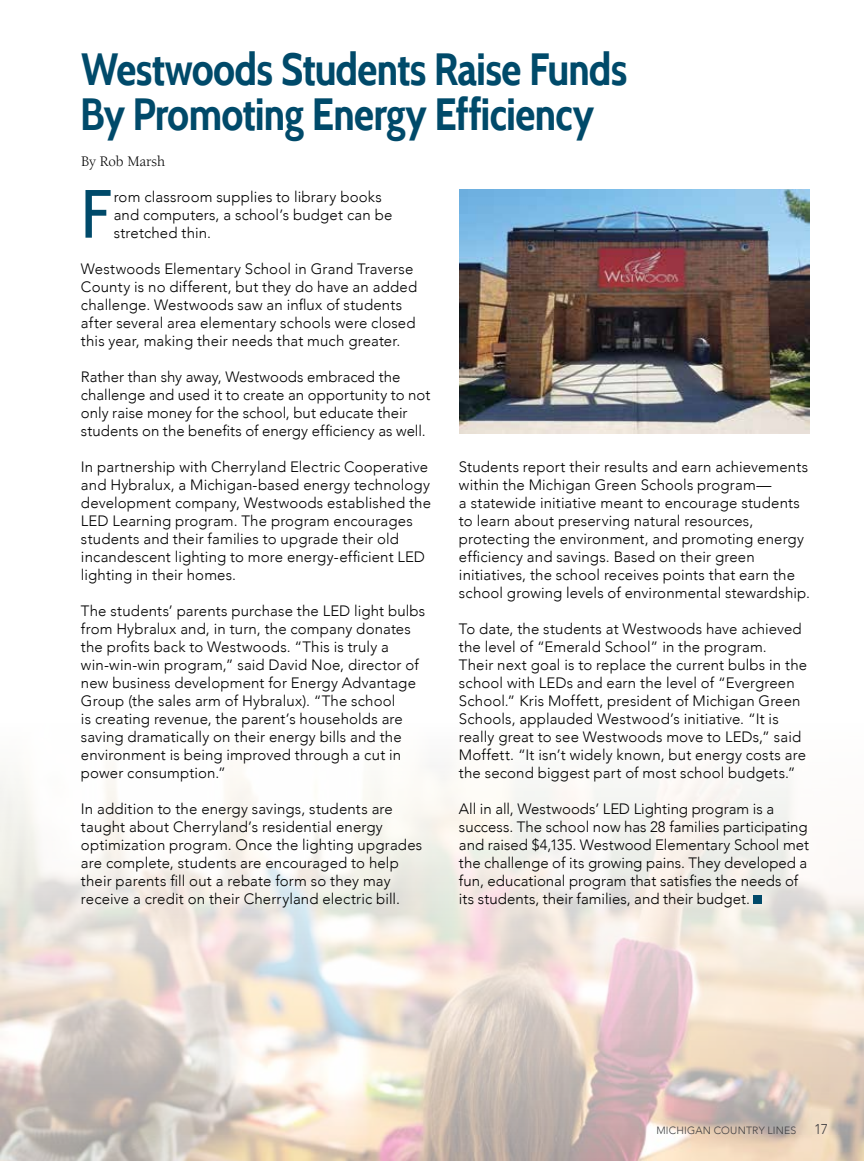
<style>
.page{position:relative;width:864px;height:1161px;background:#fff}
.page>*{position:absolute;margin:0;border:0;box-sizing:border-box;transform-origin:0 0}
.t1{font:68.1px "Cabin Condensed";color:#004a6a}
.t2{font:700 45px/45px "Cabin Condensed";letter-spacing:-.015em;color:#004a6a}
.t3{font:300 15px/18px "Avenir";letter-spacing:.01em;color:#000}
.t4{font:15px "Berkeley";color:#000}
.t5{font:300 14.25px "Avenir";color:#414042}
.t6{font:300 10.5px "Avenir";letter-spacing:.02em;color:#414042}
</style>
<div class="page">
<img style="left:0;top:765px;width:864px;height:396px">
<div style="left:754px;top:895px;width:8px;height:9px;background:#004a6a"></div>
<img style="left:460px;top:190px;width:350px;height:244px">
<h2 class="t2" style="left:81px;top:47px;width:548px">Westwoods Students Raise Funds<br>By Promoting Energy Efficiency</h2>
<p class="t4" style="left:81px;top:153px;width:86px">By Rob Marsh</p>
<h1 class="t1" style="left:81px;top:172px;width:32px">F</h1>
<p class="t3" style="left:114px;top:188px;width:280px">rom classroom supplies to library books and computers, a school’s budget can be stretched thin.</p>
<p class="t3" style="left:81px;top:260px;width:338px">Westwoods Elementary School in Grand Traverse County is no different, but they do have an added challenge. Westwoods saw an influx of students after several area elementary schools were closed this year, making their needs that much greater.</p>
<p class="t3" style="left:81px;top:368px;width:351px">Rather than shy away, Westwoods embraced the challenge and used it to create an opportunity to not only raise money for the school, but educate their students on the benefits of energy efficiency as well.</p>
<p class="t3" style="left:81px;top:458px;width:352px">In partnership with Cherryland Electric Cooperative and Hybralux, a Michigan-based energy technology development company, Westwoods established the LED Learning program. The program encourages students and their families to upgrade their old incandescent lighting to more energy-efficient LED lighting in their homes.</p>
<p class="t3" style="left:81px;top:602px;width:346px">The students’ parents purchase the LED light bulbs from Hybralux and, in turn, the company donates the profits back to Westwoods. “This is truly a win-win-win program,” said David Noe, director of new business development for Energy Advantage Group (the sales arm of Hybralux). “The school<br>is creating revenue, the parent’s households are saving dramatically on their energy bills and the environment is being improved through a cut in power consumption.”</p>
<p class="t3" style="left:81px;top:800px;width:343px">In addition to the energy savings, students are taught about Cherryland’s residential energy optimization program. Once the lighting upgrades are complete, students are encouraged to help their parents fill out a rebate form so they may receive a credit on their Cherryland electric bill.</p>
<p class="t3" style="left:459px;top:458px;width:353px">Students report their results and earn achievements within the Michigan Green Schools program—<br>a statewide initiative meant to encourage students to learn about preserving natural resources, protecting the environment, and promoting energy efficiency and savings. Based on their green initiatives, the school receives points that earn the school growing levels of environmental stewardship.</p>
<p class="t3" style="left:459px;top:620px;width:350px">To date, the students at Westwoods have achieved the level of “Emerald School” in the program.<br>Their next goal is to replace the current bulbs in the school with LEDs and earn the level of “Evergreen School.” Kris Moffett, president of Michigan Green Schools, applauded Westwood’s initiative. “It is really great to see Westwoods move to LEDs,” said Moffett. “It isn’t widely known, but energy costs are the second biggest part of most school budgets.”</p>
<p class="t3" style="left:459px;top:800px;width:352px">All in all, Westwoods’ LED Lighting program is a success. The school now has 28 families participating and raised $4,135. Westwood Elementary School met the challenge of its growing pains. They developed a fun, educational program that satisfies the needs of its students, their families, and their budget.</p>
<p class="t6" style="left:656px;top:1124px;width:142px">MICHIGAN COUNTRY LINES</p>
<p class="t5" style="left:814px;top:1121px;width:16px">17</p>
</div>
